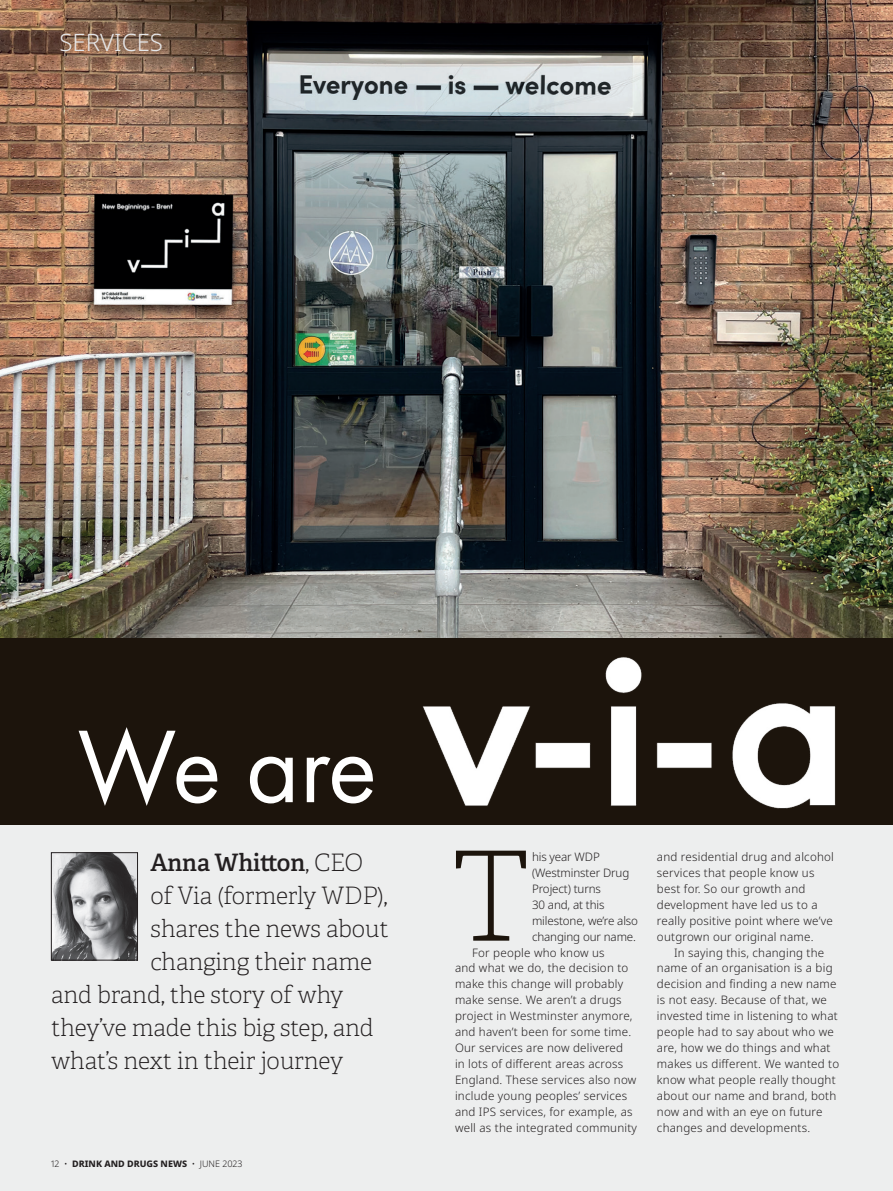
<style>
.page{position:relative;width:893px;height:1191px;background:#edeeee}
.page>*{position:absolute;margin:0;border:0;box-sizing:border-box;transform-origin:0 0}
.Feat_body_Noto{font:124.35px "Adelle PE Th";color:#1c140c}
.Head_main_Adelle{font:107.1px "Futura PT";color:#fff;scale:.96 1}
.Standfirst_Adelle{font:24px "Adelle PE Th";letter-spacing:-.01em;color:#231f20}
.Standfirst_Adelle-2{font:24px "Adelle PE Sb";letter-spacing:-.01em;color:#231f20}
.Page_runner_Noto{font:300 24px "Noto Sans";color:#e6e7e9}
.Feat_body_Noto-2{font:300 11.7px/15.9px "Noto Sans";letter-spacing:.02em;color:#231f20}
.Feat_body_Noto-3{font:300 11.7px/15.9px "Noto Sans";letter-spacing:-.01em;color:#231f20}
.t1{font:800 9px "Noto Sans";color:#231f20}
.s1{font-family:"Adelle PE Th"}
.s2{font-weight:300}
</style>
<div class="page">
<img style="left:0;top:0;width:893px;height:638px">
<div style="left:0;top:638px;width:893px;height:187px;background:#1c140c"></div>
<img style="left:53px;top:854px;width:83px;height:104px">
<div style="left:51px;top:852px;width:87px;height:108px;border:1px solid #231f20"></div>
<img style="left:422px;top:657px;width:414px;height:152px">
<p class="Page_runner_Noto" style="left:60px;top:29px;width:105px">SERVICES</p>
<p class="Head_main_Adelle" style="left:78px;top:703px;width:313px">We are</p>
<p class="Standfirst_Adelle-2" style="left:150px;top:844px;width:214px">Anna Whitton<span class="s1">, CEO</span></p>
<p class="Standfirst_Adelle" style="left:150px;top:878px;width:238px">of Via (formerly WDP),</p>
<p class="Standfirst_Adelle" style="left:150px;top:911px;width:240px">shares the news about</p>
<p class="Standfirst_Adelle" style="left:150px;top:944px;width:223px">changing their name</p>
<p class="Standfirst_Adelle" style="left:51px;top:977px;width:294px">and brand, the story of why</p>
<p class="Standfirst_Adelle" style="left:51px;top:1010px;width:324px">they’ve made this big step, and</p>
<p class="Standfirst_Adelle" style="left:51px;top:1043px;width:294px">what’s next in their journey</p>
<p class="t1" style="left:51px;top:1158px;width:193px"><span class="s2">12 •</span> DRINK AND DRUGS NEWS <span class="s2">• JUNE 2023</span></p>
<p class="Feat_body_Noto" style="left:452px;top:811px;width:79px">T</p>
<p class="Feat_body_Noto-3" style="left:532px;top:849px;width:108px">his year WDP (Westminster Drug<br>Project) turns<br>30 and, at this milestone, we’re also changing our name.</p>
<p class="Feat_body_Noto-2" style="left:455px;top:944px;width:184px;text-indent:17px">For people who know us<br>and what we do, the decision to make this change will probably make sense. We aren’t a drugs project in Westminster anymore, and haven’t been for some time.<br>Our services are now delivered<br>in lots of different areas across<br>England. These services also now include young peoples’ services and IPS services, for example, as well as the integrated community</p>
<p class="Feat_body_Noto-2" style="left:657px;top:849px;width:178px">and residential drug and alcohol services that people know us best for. So our growth and development have led us to a really positive point where we’ve outgrown our original name.</p>
<p class="Feat_body_Noto-2" style="left:657px;top:944px;width:184px;text-indent:17px">In saying this, changing the name of an organisation is a big decision and finding a new name is not easy. Because of that, we invested time in listening to what people had to say about who we are, how we do things and what makes us different. We wanted to know what people really thought about our name and brand, both now and with an eye on future changes and developments.</p>
</div>
